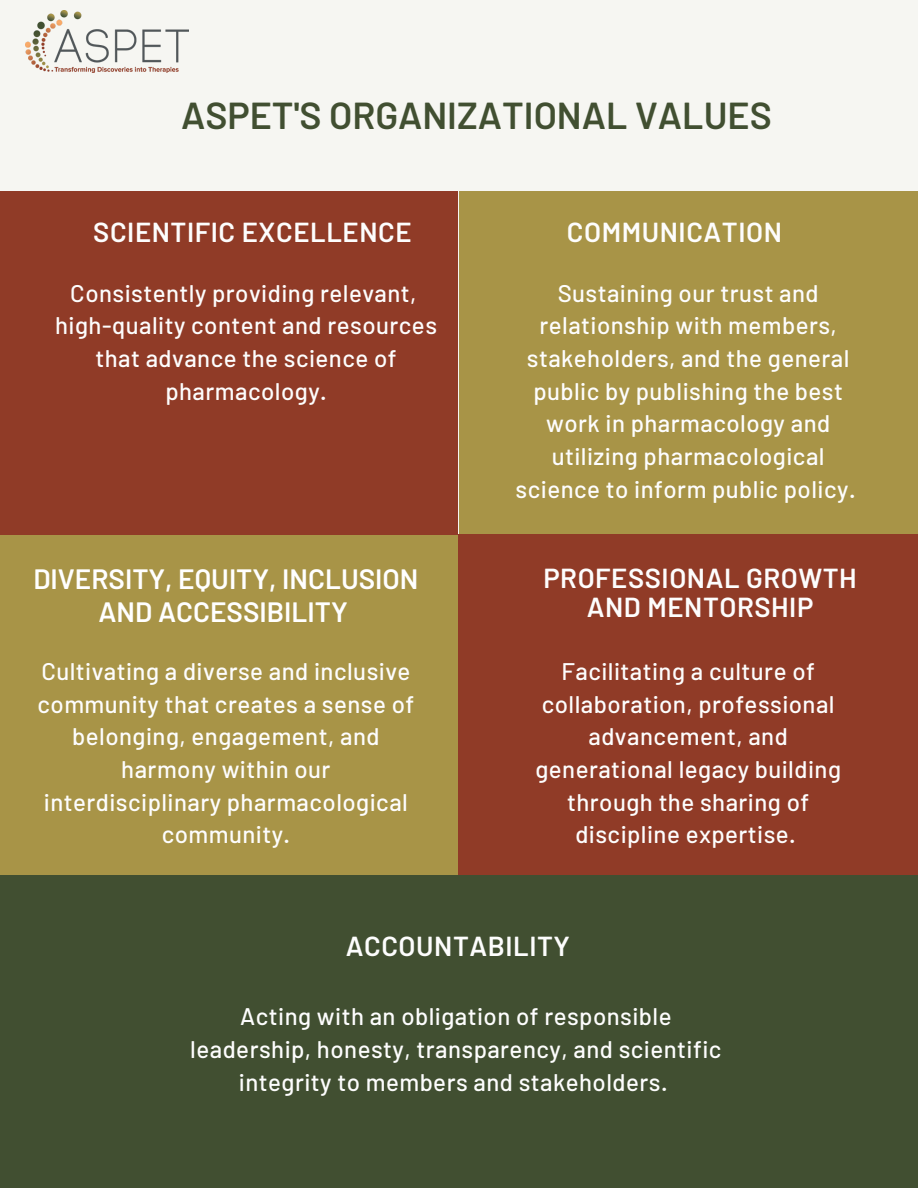
<style>
.page{position:relative;width:918px;height:1188px;background:#f6f6f2}
.page>*{position:absolute;margin:0;border:0;box-sizing:border-box;transform-origin:0 0}
.t1{font:600 37.5px "Barlow";color:#414f31}
.t2{font:600 27.9px/32.7px "Barlow";color:#fff;text-align:center}
.t3{font:600 27.45px/29.2px "Barlow";letter-spacing:.02em;color:#fdfdfd;text-align:center}
.t4{font:500 24px/32.7px "Barlow";letter-spacing:.02em;color:#fdfdfd;text-align:center}
</style>
<div class="page">
<div style="left:0;top:532px;width:459px;height:343px;background:#a89447"></div>
<div style="left:459px;top:191px;width:459px;height:343px;background:#a89447"></div>
<div style="left:0;top:875px;width:918px;height:313px;background:#414f31"></div>
<img style="left:26px;top:11px;width:163px;height:61px">
<div style="left:0;top:191px;width:458px;height:343px;background:#903b27"></div>
<div style="left:458px;top:534px;width:460px;height:341px;background:#903b27"></div>
<h1 class="t1" style="left:181px;top:91px;width:592px">ASPET'S ORGANIZATIONAL VALUES</h1>
<p class="t3" style="left:93px;top:217px;width:320px">SCIENTIFIC EXCELLENCE</p>
<p class="t4" style="left:55px;top:276px;width:383px">Consistently providing relevant, high-quality content and resources that advance the science of pharmacology.</p>
<p class="t2" style="left:33px;top:561px;width:387px">DIVERSITY, EQUITY, INCLUSION<br>AND ACCESSIBILITY</p>
<p class="t4" style="left:38px;top:654px;width:378px">Cultivating a diverse and inclusive community that creates a sense of belonging, engagement, and harmony within our interdisciplinary pharmacological community.</p>
<p class="t3" style="left:567px;top:217px;width:217px">COMMUNICATION</p>
<p class="t4" style="left:516px;top:276px;width:341px">Sustaining our trust and relationship with members, stakeholders, and the general public by publishing the best work in pharmacology and utilizing pharmacological science to inform public policy.</p>
<p class="t3" style="left:543px;top:563px;width:315px">PROFESSIONAL GROWTH<br>AND MENTORSHIP</p>
<p class="t4" style="left:535px;top:654px;width:307px">Facilitating a culture of collaboration, professional advancement, and generational legacy building through the sharing of discipline expertise.</p>
<p class="t3" style="left:346px;top:931px;width:226px">ACCOUNTABILITY</p>
<p class="t4" style="left:190px;top:1000px;width:533px">Acting with an obligation of responsible leadership, honesty, transparency, and scientific integrity to members and stakeholders.</p>
</div>
